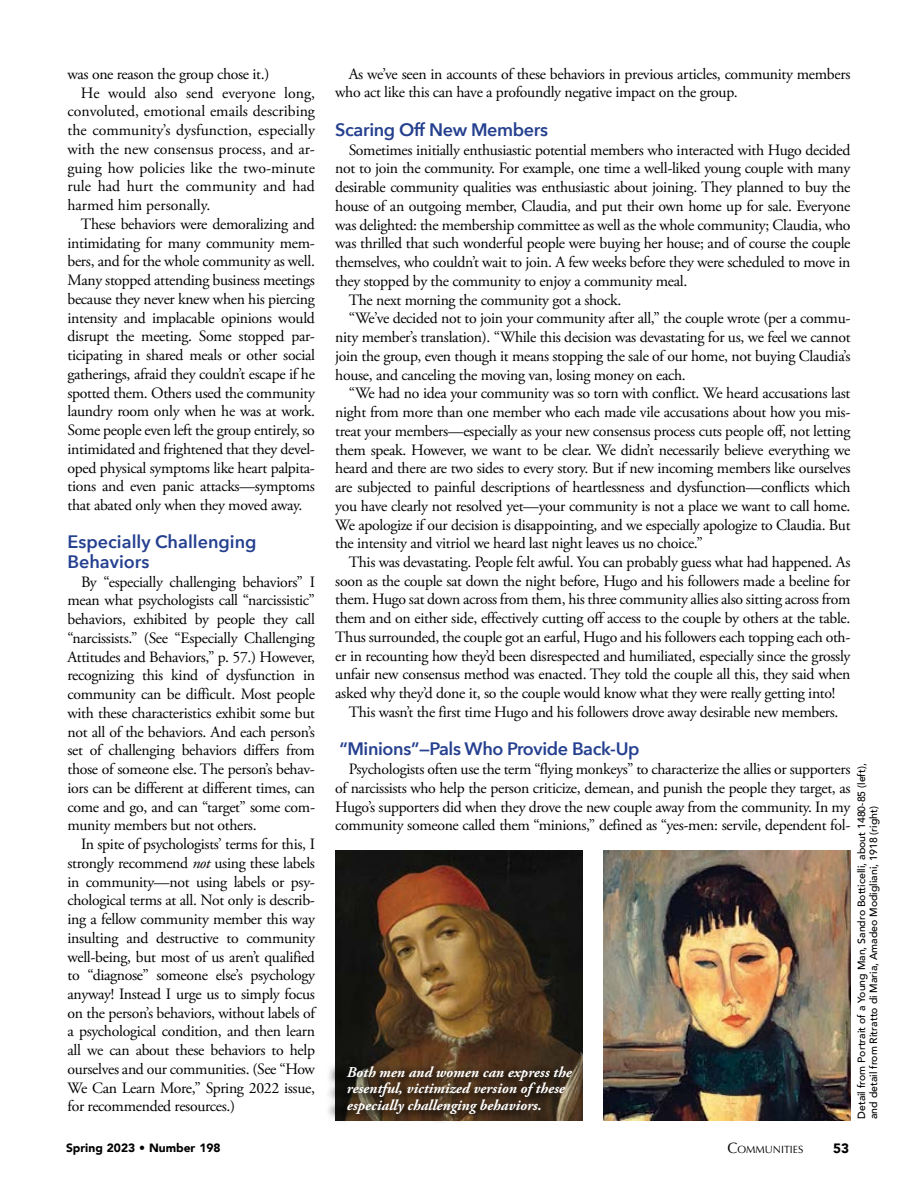
<style>
.page{position:relative;width:918px;height:1188px;background:#fff}
.page>*{position:absolute;margin:0;border:0;box-sizing:border-box;transform-origin:0 0}
.t1{font:600 18px "Avenir Next";letter-spacing:-.02em;color:#25408f}
.t2{font:600 18px/19.5px "Avenir Next";color:#25408f}
.t3{font:15.75px/18.8px "Adobe Garamond Pro";letter-spacing:-.02em;color:#000;text-align:justify}
.t4{font:15.75px "Adobe Garamond Pro";color:#000}
.t5{font:italic 700 15px/16.5px "Adobe Garamond Pro";color:#fff}
.t6{font:900 13.5px "Avenir";color:#000}
.t7{font:900 12px "Avenir";color:#000}
.t8{font:500 10.5px/12px "Avenir";color:#000}
.t9{font:10.5px "Optima";color:#000}
.s1{font-style:italic}
.s2{font-size:15px}
</style>
<div class="page">
<img style="left:603px;top:850px;width:247px;height:270px">
<img style="left:335px;top:850px;width:248px;height:270px">
<svg style="left:328px;top:1061px;width:237px;height:61px;background:#493726"></svg>
<p class="t3" style="left:68px;top:65px;width:203px">was one reason the group chose it.)</p>
<p class="t4" style="left:81px;top:83px;width:235px">He would also send everyone long,</p>
<p class="t4" style="left:68px;top:102px;width:249px">convoluted, emotional emails describing</p>
<p class="t4" style="left:68px;top:121px;width:249px">the community’s dysfunction, especially</p>
<p class="t4" style="left:68px;top:139px;width:249px">with the new consensus process, and ar-</p>
<p class="t4" style="left:68px;top:158px;width:249px">guing how policies like the two-minute</p>
<p class="t4" style="left:68px;top:177px;width:249px">rule had hurt the community and had</p>
<p class="t4" style="left:68px;top:196px;width:144px">harmed him personally.</p>
<p class="t3" style="left:81px;top:215px;width:235px">These behaviors were demoralizing and</p>
<p class="t3" style="left:68px;top:234px;width:249px">intimidating for many community mem-</p>
<p class="t3" style="left:68px;top:253px;width:249px">bers, and for the whole community as well.</p>
<p class="t3" style="left:68px;top:271px;width:249px">Many stopped attending business meetings</p>
<p class="t3" style="left:68px;top:290px;width:249px">because they never knew when his piercing</p>
<p class="t3" style="left:68px;top:309px;width:249px">intensity and implacable opinions would</p>
<p class="t3" style="left:68px;top:328px;width:249px">disrupt the meeting. Some stopped par-</p>
<p class="t3" style="left:68px;top:346px;width:249px">ticipating in shared meals or other social</p>
<p class="t3" style="left:68px;top:365px;width:249px">gatherings, afraid they couldn’t escape if he</p>
<p class="t3" style="left:68px;top:384px;width:249px">spotted them. Others used the community</p>
<p class="t3" style="left:68px;top:402px;width:249px">laundry room only when he was at work.</p>
<p class="t3" style="left:68px;top:421px;width:249px">Some people even left the group entirely, so</p>
<p class="t3" style="left:68px;top:440px;width:249px">intimidated and frightened that they devel-</p>
<p class="t3" style="left:68px;top:459px;width:249px">oped physical symptoms like heart palpita-</p>
<p class="t3" style="left:68px;top:477px;width:249px">tions and even panic attacks—symptoms</p>
<p class="t3" style="left:68px;top:496px;width:236px">that abated only when they moved away.</p>
<p class="t2" style="left:68px;top:532px;width:191px">Especially Challenging<br>Behaviors</p>
<p class="t3" style="left:68px;top:573px;width:249px;text-indent:13px">By “especially challenging behaviors” I mean what psychologists call “narcissistic” behaviors, exhibited by people they call “narcissists.” (See “Especially Challenging Attitudes and Behaviors,” p. 57.) However, recognizing this kind of dysfunction in community can be difficult. Most people with these characteristics exhibit some but not all of the behaviors. And each person’s set of challenging behaviors differs from those of someone else. The person’s behav&shy;iors can be different at different times, can come and go, and can “target” some com&shy;munity members but not others.</p>
<p class="t3" style="left:68px;top:835px;width:249px;text-indent:13px">In spite of psychologists’ terms for this, I strongly recommend <span class="s1">not</span> using these labels in community—not using labels or psy&shy;chological terms at all. Not only is describ&shy;ing a fellow community member this way insulting and destructive to community well-being, but most of us aren’t qualified to “diagnose” someone else’s psychology anyway! Instead I urge us to simply focus on the person’s behaviors, without labels of a psychological condition, and then learn all we can about these behaviors to help ourselves and our communities. (See “How We Can Learn More,” Spring 2022 issue, for recommended resources.)</p>
<p class="t3" style="left:335px;top:65px;width:517px;text-indent:13px">As we’ve seen in accounts of these behaviors in previous articles, community members who act like this can have a profoundly negative impact on the group.</p>
<p class="t1" style="left:335px;top:114px;width:214px">Scaring Off New Members</p>
<p class="t3" style="left:349px;top:141px;width:503px">Sometimes initially enthusiastic potential members who interacted with Hugo decided</p>
<p class="t3" style="left:335px;top:160px;width:517px">not to join the community. For example, one time a well-liked young couple with many</p>
<p class="t3" style="left:335px;top:178px;width:517px">desirable community qualities was enthusiastic about joining. They planned to buy the</p>
<p class="t3" style="left:335px;top:197px;width:517px">house of an outgoing member, Claudia, and put their own home up for sale. Everyone</p>
<p class="t3" style="left:335px;top:216px;width:517px">was delighted: the membership committee as well as the whole community; Claudia, who</p>
<p class="t3" style="left:335px;top:235px;width:517px">was thrilled that such wonderful people were buying her house; and of course the couple</p>
<p class="t3" style="left:335px;top:253px;width:517px">themselves, who couldn’t wait to join. A few weeks before they were scheduled to move in</p>
<p class="t3" style="left:335px;top:272px;width:354px">they stopped by the community to enjoy a community meal.</p>
<p class="t3" style="left:349px;top:291px;width:274px">The next morning the community got a shock.</p>
<p class="t3" style="left:349px;top:310px;width:503px">“We’ve decided not to join your community after all,” the couple wrote (per a commu-</p>
<p class="t3" style="left:335px;top:328px;width:517px">nity member’s translation). “While this decision was devastating for us, we feel we cannot</p>
<p class="t3" style="left:335px;top:347px;width:517px">join the group, even though it means stopping the sale of our home, not buying Claudia’s</p>
<p class="t3" style="left:335px;top:366px;width:352px">house, and canceling the moving van, losing money on each.</p>
<p class="t3" style="left:349px;top:385px;width:503px">“We had no idea your community was so torn with conflict. We heard accusations last</p>
<p class="t3" style="left:335px;top:403px;width:517px">night from more than one member who each made vile accusations about how you mis-</p>
<p class="t3" style="left:335px;top:422px;width:517px">treat your members—especially as your new consensus process cuts people off, not letting</p>
<p class="t3" style="left:335px;top:441px;width:517px">them speak. However, we want to be clear. We didn’t necessarily believe everything we</p>
<p class="t3" style="left:335px;top:459px;width:517px">heard and there are two sides to every story. But if new incoming members like ourselves</p>
<p class="t3" style="left:335px;top:478px;width:517px">are subjected to painful descriptions of heartlessness and dysfunction—conflicts which</p>
<p class="t3" style="left:335px;top:497px;width:517px">you have clearly not resolved yet—your community is not a place we want to call home.</p>
<p class="t3" style="left:335px;top:516px;width:517px">We apologize if our decision is disappointing, and we especially apologize to Claudia. But</p>
<p class="t3" style="left:335px;top:534px;width:369px">the intensity and vitriol we heard last night leaves us no choice.”</p>
<p class="t3" style="left:349px;top:553px;width:503px">This was devastating. People felt awful. You can probably guess what had happened. As</p>
<p class="t3" style="left:335px;top:572px;width:517px">soon as the couple sat down the night before, Hugo and his followers made a beeline for</p>
<p class="t3" style="left:335px;top:591px;width:517px">them. Hugo sat down across from them, his three community allies also sitting across from</p>
<p class="t3" style="left:335px;top:609px;width:517px">them and on either side, effectively cutting off access to the couple by others at the table.</p>
<p class="t3" style="left:335px;top:628px;width:517px">Thus surrounded, the couple got an earful, Hugo and his followers each topping each oth-</p>
<p class="t3" style="left:335px;top:647px;width:517px">er in recounting how they’d been disrespected and humiliated, especially since the grossly</p>
<p class="t3" style="left:335px;top:666px;width:517px">unfair new consensus method was enacted. They told the couple all this, they said when</p>
<p class="t3" style="left:335px;top:684px;width:502px">asked why they’d done it, so the couple would know what they were really getting into!</p>
<p class="t3" style="left:349px;top:703px;width:491px">This wasn’t the first time Hugo and his followers drove away desirable new members.</p>
<p class="t1" style="left:339px;top:734px;width:302px">“Minions”—Pals Who Provide Back-Up</p>
<p class="t3" style="left:335px;top:760px;width:517px;text-indent:13px">Psychologists often use the term “flying monkeys” to characterize the allies or supporters of narcissists who help the person criticize, demean, and punish the people they target, as Hugo’s supporters did when they drove the new couple away from the community. In my community someone called them “minions,” defined as “yes-men: servile, dependent fol-</p>
<p class="t8" style="left:855px;top:1119px;width:357px;rotate:-90deg">Detail from Portrait of a Young Man, Sandro Botticelli, about 1480-85 (left), and detail from Ritratto di Maria, Amadeo Modigliani, 1918 (right)</p>
<p class="t5" style="left:347px;top:1064px;width:226px">Both men and women can express the resentful, victimized version of these especially challenging behaviors.</p>
<p class="t7" style="left:66px;top:1138px;width:156px">Spring 2023 • Number 198</p>
<p class="t9" style="left:727px;top:1144px;width:77px"><span class="s2">C</span>OMMUNITIES</p>
<p class="t6" style="left:833px;top:1137px;width:17px">53</p>
</div>
